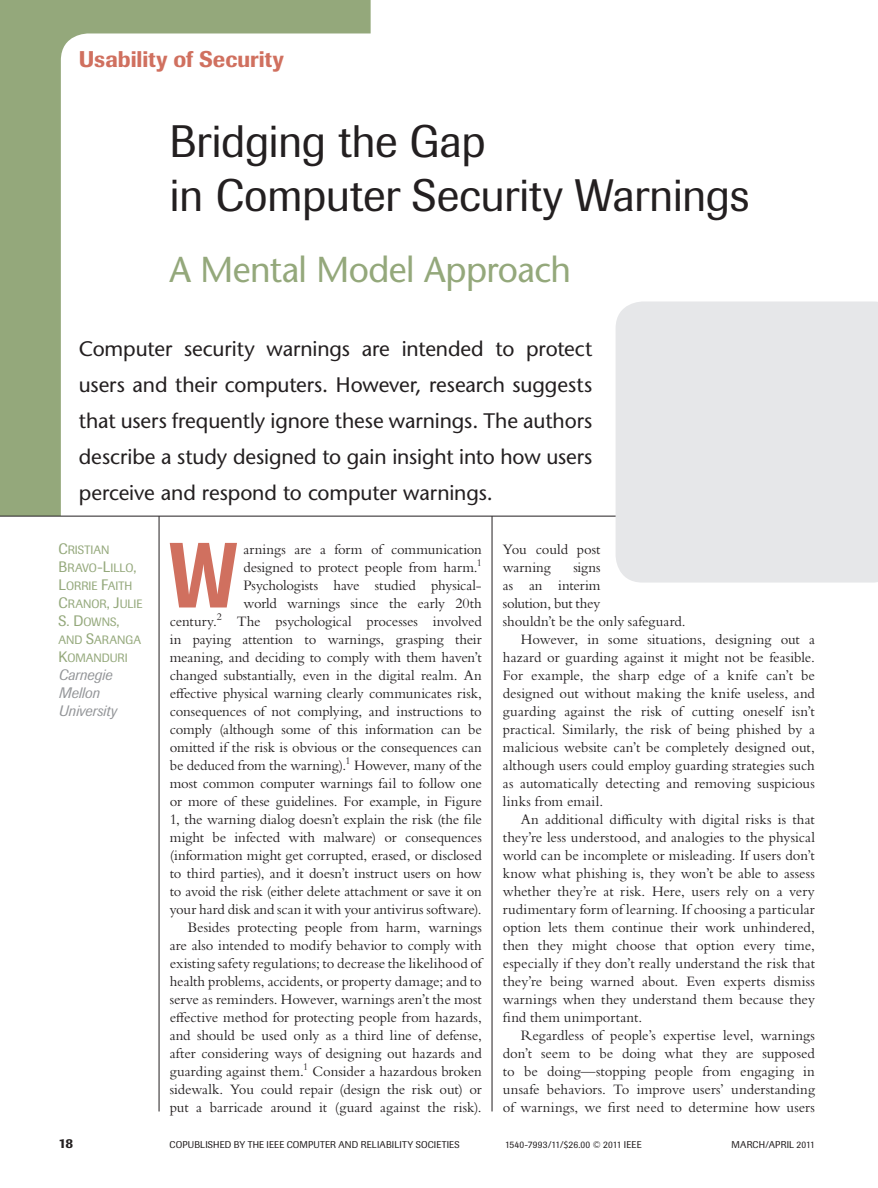
<style>
.page{position:relative;width:878px;height:1188px;background:#fff}
.page>*{position:absolute;margin:0;border:0;box-sizing:border-box;transform-origin:0 0}
.INTRO{font:500 91.5px "Imago";color:#d0705f;scale:.8 1}
.ARTICLE_TITLE{font:45px/54px "Imago";letter-spacing:-.01em;color:#231f20}
.Subtitle{font:500 36px "Stone Sans Std";letter-spacing:-.015em;color:#94a87b}
.SECTION_TITLE{font:500 22.5px "Imago";color:#d0705f}
.ABSTRACT_PRINT{font:500 21px/36px "Stone Sans Std";letter-spacing:-.005em;color:#231f20;text-align:justify}
.PARAGRAPH{font:15px/18px "Bembo Std";color:#231f20;text-align:justify}
.INTRO-2{font:15px/18px "Bembo Std";letter-spacing:-.01em;color:#231f20;text-align:right}
.AUTHOR_AFFILIATION{font:italic 15px/18px "Imago";color:#939598}
.AUTHOR{font:15px "Imago Book SC800";color:#94a87b}
.t1{font:500 13.5px "Imago";color:#231f20}
.AUTHOR-2{font:12px/18px "Imago Book SC800";letter-spacing:.01em;color:#94a87b}
.t2{font:9.75px "Imago";letter-spacing:.015em;color:#231f20}
.s1{font-size:15px}
.s2{font-size:12px}
</style>
<div class="page">
<svg style="left:0;top:0;width:370px;height:516px"></svg>
<hr style="left:0;top:516px;width:814px;height:1px;background:#231f20">
<hr style="left:159px;top:516px;width:1px;height:596px;background:#231f20">
<hr style="left:491px;top:516px;width:1px;height:596px;background:#231f20">
<div style="left:615px;top:302px;width:263px;height:281px;background:#e6e7e9"></div>
<p class="SECTION_TITLE" style="left:79px;top:46px;width:206px">Usability of Security</p>
<p class="ARTICLE_TITLE" style="left:170px;top:115px;width:581px">Bridging the Gap<br>in Computer Security Warnings</p>
<p class="Subtitle" style="left:170px;top:248px;width:403px">A Mental Model Approach</p>
<p class="ABSTRACT_PRINT" style="left:79px;top:330px;width:515px">Computer security warnings are intended to protect users and their computers. However, research suggests that users frequently ignore these warnings. The authors describe a study designed to gain insight into how users perceive and respond to computer warnings.</p>
<p class="AUTHOR-2" style="left:58px;top:540px;width:86px"><span class="s1">C</span>RISTIAN<br><span class="s1">B</span>RAVO<span class="s1">-L</span>ILLO<span class="s1">,<br>L</span>ORRIE <span class="s1">F</span>AITH<br><span class="s1">C</span>RANOR<span class="s1">, J</span>ULIE</p>
<p class="AUTHOR" style="left:58px;top:612px;width:63px">S. D<span class="s2">OWNS</span>,</p>
<p class="AUTHOR-2" style="left:58px;top:630px;width:84px">AND <span class="s1">S</span>ARANGA<br><span class="s1">K</span>OMANDURI</p>
<p class="AUTHOR_AFFILIATION" style="left:58px;top:665px;width:60px">Carnegie<br>Mellon<br>University</p>
<p class="INTRO" style="left:170px;top:520px;width:85px">W</p>
<p class="INTRO-2" style="left:170px;top:540px;width:313px">arnings are a form of communication<br>designed to protect people from harm.<sup>1<br></sup>Psychologists have studied physical-<br>world warnings since the early 20th<br>century.<sup>2</sup> The psychological processes involved in paying attention to warnings, grasping their meaning, and deciding to comply with them haven’t changed substantially, even in the digital realm. An effective physical warning clearly communicates risk, consequences of not complying, and instructions to comply (although some of this information can be omitted if the risk is obvious or the consequences can be deduced from the warning).<sup>1</sup> However, many of the most common computer warnings fail to follow one or more of these guidelines. For example, in Figure 1, the warning dialog doesn’t explain the risk (the file might be infected with malware) or consequences (information might get corrupted, erased, or disclosed to third parties), and it doesn’t instruct users on how to avoid the risk (either delete attachment or save it on your hard disk and scan it with your antivirus software).</p>
<p class="PARAGRAPH" style="left:170px;top:918px;width:313px;text-indent:18px">Besides protecting people from harm, warnings are also intended to modify behavior to comply with existing safety regulations; to decrease the likelihood of health problems, accidents, or property damage; and to serve as reminders. However, warnings aren’t the most effective method for protecting people from hazards, and should be used only as a third line of defense, after considering ways of designing out hazards and guarding against them.<sup>1</sup> Consider a hazardous broken sidewalk. You could repair (design the risk out) or put a barricade around it (guard against the risk).</p>
<p class="PARAGRAPH" style="left:503px;top:540px;width:99px">You could post warning</p>
<p class="PARAGRAPH" style="left:503px;top:558px;width:184px;text-align:left;text-indent:70px">signs<br>as an interim<br>solution, but they<br>shouldn’t be the only safeguard.</p>
<p class="PARAGRAPH" style="left:503px;top:630px;width:313px;text-indent:18px">However, in some situations, designing out a hazard or guarding against it might not be feasible.<br>For example, the sharp edge of a knife can’t be designed out without making the knife useless, and guarding against the risk of cutting oneself isn’t practical. Similarly, the risk of being phished by a malicious website can’t be completely designed out, although users could employ guarding strategies such as automatically detecting and removing suspicious links from email.</p>
<p class="PARAGRAPH" style="left:503px;top:810px;width:313px;text-indent:18px">An additional difficulty with digital risks is that they’re less understood, and analogies to the physical world can be incomplete or misleading. If users don’t know what phishing is, they won’t be able to assess whether they’re at risk. Here, users rely on a very rudimentary form of learning. If choosing a particular option lets them continue their work unhindered, then they might choose that option every time, especially if they don’t really understand the risk that they’re being warned about. Even experts dismiss warnings when they understand them because they find them unimportant.</p>
<p class="PARAGRAPH" style="left:503px;top:1026px;width:313px;text-indent:18px">Regardless of people’s expertise level, warnings don’t seem to be doing what they are supposed to be doing—stopping people from engaging in unsafe behaviors. To improve users’ understanding of warnings, we first need to determine how users</p>
<p class="t1" style="left:58px;top:1135px;width:16px">18</p>
<p class="t2" style="left:169px;top:1138px;width:291px">COPUBLISHED BY THE IEEE COMPUTER AND RELIABILITY SOCIETIES</p>
<p class="t2" style="left:505px;top:1138px;width:138px">1540-7993/11/$26.00 © 2011 IEEE</p>
<p class="t2" style="left:731px;top:1138px;width:85px">MARCH/APRIL 2011</p>
</div>
